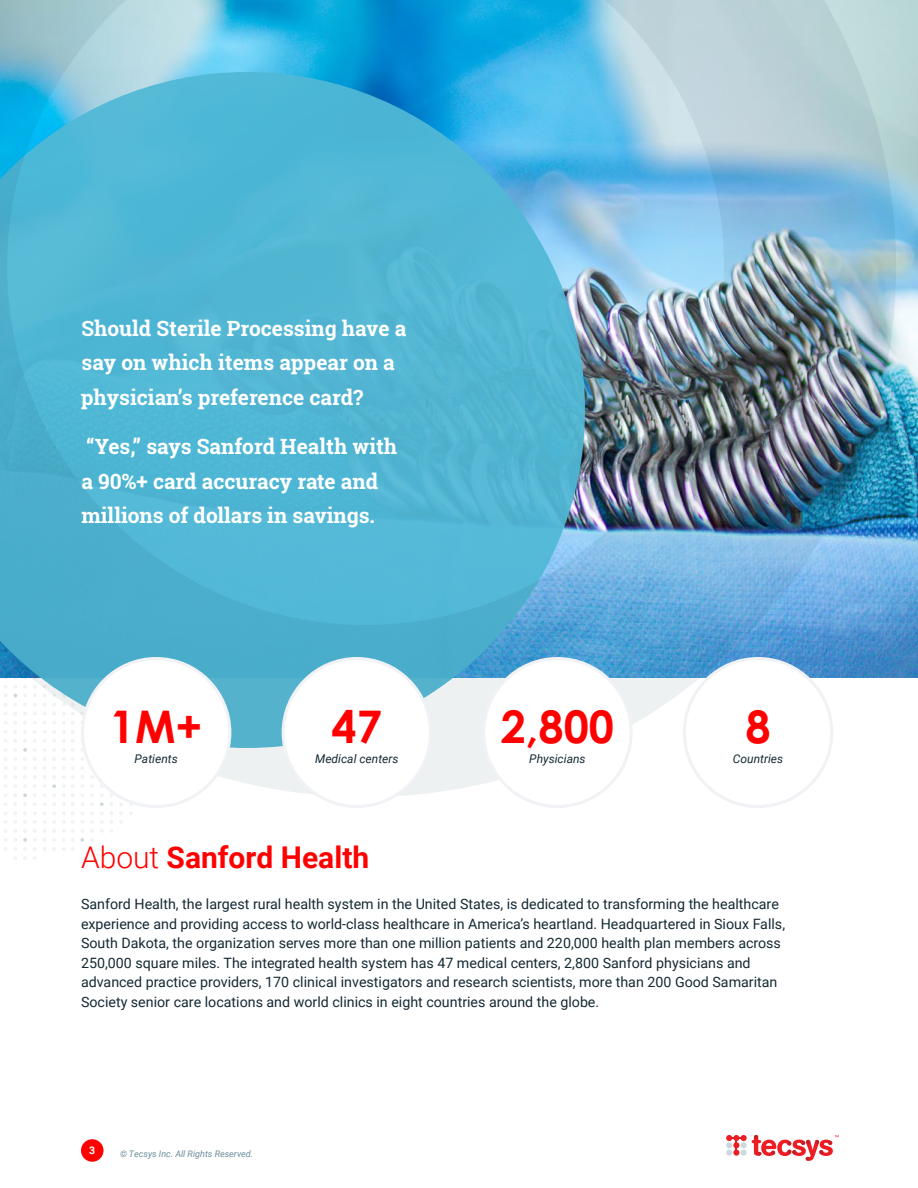
<style>
.page{position:relative;width:918px;height:1188px;background:#fff}
.page>*{position:absolute;margin:0;border:0;box-sizing:border-box;transform-origin:0 0}
.t1{font:700 45px "Century Gothic Pro";color:#f00}
.t2{font:700 30px "Roboto";color:#f00}
.t3{font:700 21px/34.5px "Roboto Slab";color:#fff}
.t4{font:14.25px/19.5px "Roboto";color:#152934}
.t5{font:italic 12px "Roboto";color:#152934}
.t6{font:700 10.5px "Roboto";color:#fff}
.t7{font:italic 9px "Roboto";color:#6b8c99}
.s1{font-weight:300}
</style>
<div class="page">
<div style="left:81px;top:1139px;width:23px;height:23px;background:#f00;border-radius:50%"></div>
<svg style="left:726px;top:1135px;width:107px;height:26px"></svg>
<img style="left:896px;top:0;width:22px;height:678px">
<svg style="left:100px;top:802px;width:4px;height:31px"></svg>
<svg style="left:129px;top:802px;width:4px;height:13px"></svg>
<svg style="left:110px;top:803px;width:3px;height:30px"></svg>
<svg style="left:119px;top:797px;width:4px;height:26px"></svg>
<svg style="left:90px;top:803px;width:4px;height:39px"></svg>
<svg style="left:62px;top:803px;width:22px;height:48px"></svg>
<svg style="left:4px;top:803px;width:13px;height:57px"></svg>
<svg style="left:53px;top:803px;width:3px;height:48px"></svg>
<svg style="left:23px;top:803px;width:4px;height:57px"></svg>
<svg style="left:33px;top:803px;width:3px;height:57px"></svg>
<svg style="left:43px;top:803px;width:3px;height:48px"></svg>
<img style="left:0;top:0;width:896px;height:797px">
<div style="left:83px;top:658px;width:147px;height:149px;background:#fff;border-radius:50%"></div>
<div style="left:81px;top:657px;width:150px;height:151px;border:3px solid #f0f2f5;border-radius:50%"></div>
<div style="left:283px;top:658px;width:148px;height:149px;background:#fff;border-radius:50%"></div>
<div style="left:282px;top:657px;width:150px;height:151px;border:3px solid #f0f2f5;border-radius:50%"></div>
<div style="left:484px;top:658px;width:147px;height:149px;background:#fff;border-radius:50%"></div>
<div style="left:482px;top:657px;width:151px;height:151px;border:3px solid #f0f2f5;border-radius:50%"></div>
<div style="left:684px;top:658px;width:148px;height:149px;background:#fff;border-radius:50%"></div>
<div style="left:683px;top:657px;width:150px;height:151px;border:3px solid #f0f2f5;border-radius:50%"></div>
<h3 class="t3" style="left:81px;top:310px;width:327px">Should Sterile Processing have a say on which items appear on a physician’s preference card?</h3>
<h3 class="t3" style="left:81px;top:429px;width:317px">“Yes,” says Sanford Health with a 90%+ card accuracy rate and millions of dollars in savings.</h3>
<h1 class="t1" style="left:110px;top:698px;width:94px">1M+</h1>
<p class="t5" style="left:135px;top:751px;width:45px">Patients</p>
<h1 class="t1" style="left:332px;top:698px;width:52px">47</h1>
<p class="t5" style="left:315px;top:751px;width:85px">Medical centers</p>
<h2 class="t2" style="left:81px;top:837px;width:290px"><span class="s1">About</span> Sanford Health</h2>
<h1 class="t1" style="left:501px;top:698px;width:115px">2,800</h1>
<p class="t5" style="left:529px;top:751px;width:58px">Physicians</p>
<h1 class="t1" style="left:745px;top:698px;width:27px">8</h1>
<p class="t5" style="left:733px;top:751px;width:52px">Countries</p>
<p class="t4" style="left:81px;top:894px;width:706px">Sanford Health, the largest rural health system in the United States, is dedicated to transforming the healthcare experience and providing access to world-class healthcare in America’s heartland. Headquartered in Sioux Falls, South Dakota, the organization serves more than one million patients and 220,000 health plan members across 250,000 square miles. The integrated health system has 47 medical centers, 2,800 Sanford physicians and advanced practice providers, 170 clinical investigators and research scientists, more than 200 Good Samaritan Society senior care locations and world clinics in eight countries around the globe.</p>
<p class="t6" style="left:89px;top:1143px;width:8px">3</p>
<p class="t7" style="left:120px;top:1148px;width:135px">© Tecsys Inc. All Rights Reserved.</p>
</div>
